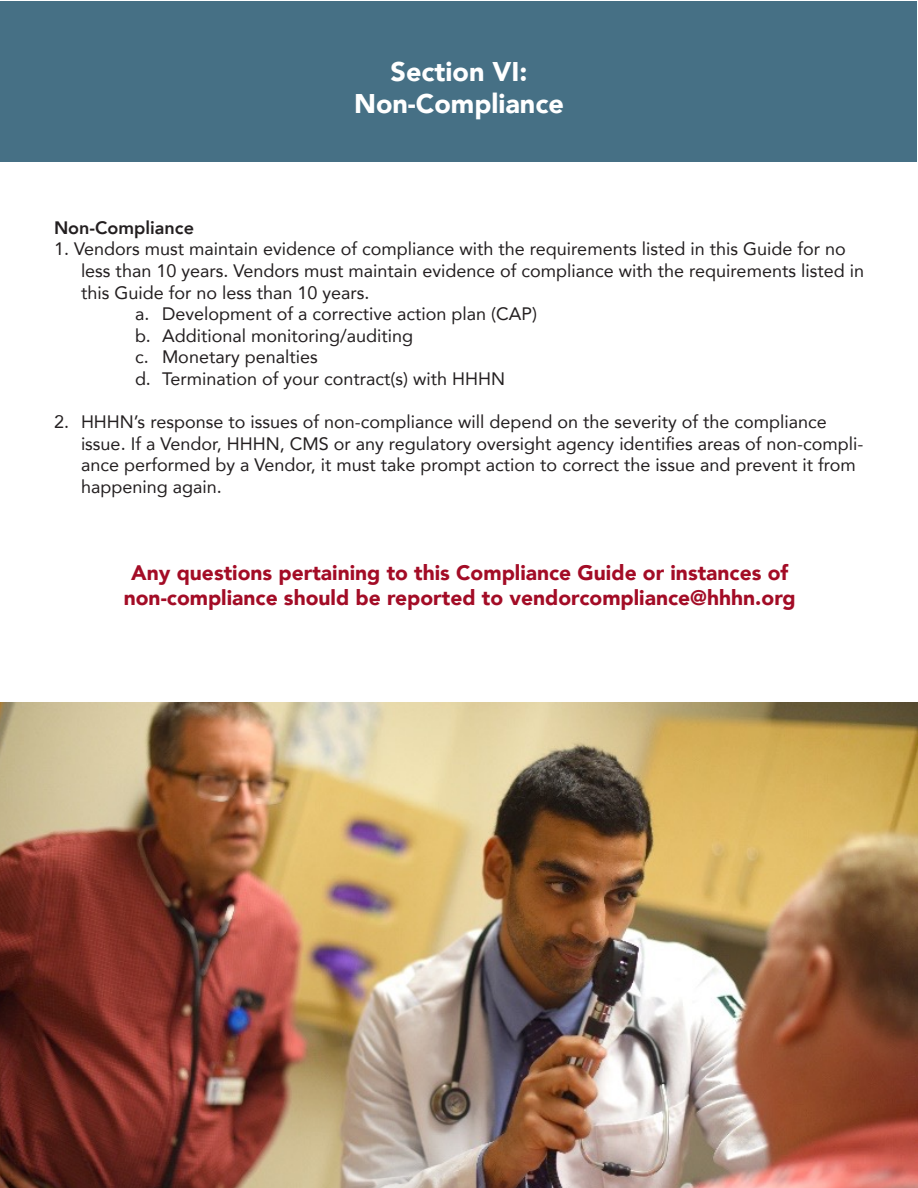
<style>
.page{position:relative;width:918px;height:1188px;background:#fff}
.page>*{position:absolute;margin:0;border:0;box-sizing:border-box;transform-origin:0 0}
.t1{font:900 27px "Avenir";color:#fff}
.t2{font:900 21px "Avenir";color:#a30c26}
.t3{font:18px/21.6px "Avenir";color:#231f20}
.t4{font:800 18px "Avenir";color:#231f20}
</style>
<div class="page">
<div style="left:1px;top:1px;width:916px;height:160px;background:#467085"></div>
<img style="left:0;top:702px;width:918px;height:486px">
<p class="t1" style="left:391px;top:48px;width:138px">Section VI:</p>
<p class="t1" style="left:354px;top:81px;width:211px">Non-Compliance</p>
<p class="t4" style="left:54px;top:214px;width:142px">Non-Compliance</p>
<p class="t3" style="left:81px;top:238px;width:785px;text-indent:-27px">1. Vendors must maintain evidence of compliance with the requirements listed in this Guide for no less than 10 years. Vendors must maintain evidence of compliance with the requirements listed in this Guide for no less than 10 years.</p>
<p class="t3" style="left:135px;top:303px;width:404px">a. Development of a corrective action plan (CAP)</p>
<p class="t3" style="left:135px;top:324px;width:280px">b. Additional monitoring/auditing</p>
<p class="t3" style="left:135px;top:346px;width:184px">c. Monetary penalties</p>
<p class="t3" style="left:135px;top:368px;width:372px">d. Termination of your contract(s) with HHHN</p>
<p class="t3" style="left:81px;top:411px;width:784px;text-indent:-27px">2. HHHN’s response to issues of non-compliance will depend on the severity of the compliance issue. If a Vendor, HHHN, CMS or any regulatory oversight agency identifies areas of non-compli&shy;ance performed by a Vendor, it must take prompt action to correct the issue and prevent it from happening again.</p>
<p class="t2" style="left:131px;top:554px;width:659px">Any questions pertaining to this Compliance Guide or instances of</p>
<p class="t2" style="left:124px;top:580px;width:673px">non-compliance should be reported to vendorcompliance@hhhn.org</p>
</div>
